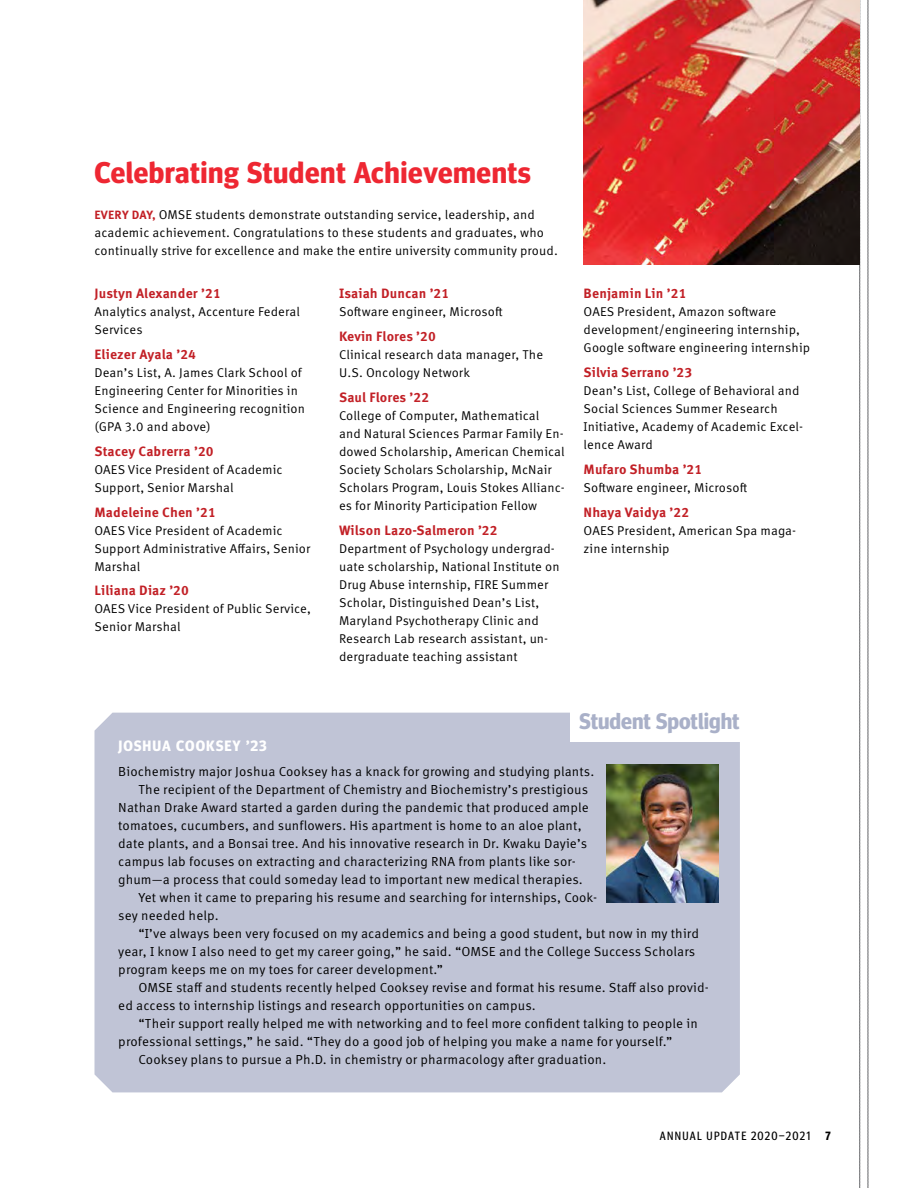
<style>
.page{position:relative;width:918px;height:1188px;background:#fff}
.page>*{position:absolute;margin:0;border:0;box-sizing:border-box;transform-origin:0 0}
.t1{font:700 30px "Meta Headline Pro";letter-spacing:.02em;color:#ee2732}
.t2{font:700 22.5px "Meta Headline Pro";color:#a9b0c8}
.t3{font:700 15px "Meta Headline Pro";letter-spacing:.07em;color:#fff}
.t4{font:700 13.5px "Meta Correspondence Pro";letter-spacing:.01em;color:#c22026}
.t5{font:13.2px "Meta Correspondence Pro";letter-spacing:.01em;color:#000}
.t6{font:12.75px/18px "Meta Correspondence Pro";letter-spacing:.01em;color:#000}
.t7{font:condensed 12px "Meta Headline Pro";letter-spacing:.1em;color:#000}
.s1{font-weight:700;font-size:12px;color:#c22026}
.s2{font-weight:700}
</style>
<div class="page">
<div style="left:94px;top:713px;width:646px;height:379px;background:#c0c4d6"></div>
<svg style="left:868px;top:0;width:1px;height:1188px"></svg>
<svg style="left:859px;top:265px;width:1px;height:923px"></svg>
<div style="left:570px;top:703px;width:182px;height:39px;background:#fff"></div>
<img style="left:606px;top:765px;width:113px;height:137px">
<img style="left:583px;top:0;width:277px;height:265px">
<h1 class="t1" style="left:94px;top:149px;width:438px">Celebrating Student Achievements</h1>
<p class="t6" style="left:94px;top:204px;width:465px"><span class="s1">EVERY DAY,</span> OMSE students demonstrate outstanding service, leadership, and academic achievement. Congratulations to these students and graduates, who continually strive for excellence and make the entire university community proud.</p>
<p class="t4" style="left:94px;top:283px;width:128px">Justyn Alexander ’21</p>
<p class="t6" style="left:94px;top:302px;width:207px">Analytics analyst, Accenture Federal<br>Services</p>
<p class="t4" style="left:94px;top:344px;width:103px">Eliezer Ayala ’24</p>
<p class="t6" style="left:94px;top:363px;width:212px">Dean’s List, A. James Clark School of<br>Engineering Center for Minorities in<br>Science and Engineering recognition (GPA 3.0 and above)</p>
<p class="t4" style="left:94px;top:441px;width:121px">Stacey Cabrerra ’20</p>
<p class="t6" style="left:94px;top:460px;width:190px">OAES Vice President of Academic<br>Support, Senior Marshal</p>
<p class="t4" style="left:94px;top:501px;width:123px">Madeleine Chen ’21</p>
<p class="t6" style="left:94px;top:520px;width:217px">OAES Vice President of Academic<br>Support Administrative Affairs, Senior<br>Marshal</p>
<p class="t4" style="left:94px;top:580px;width:96px">Liliana Diaz ’20</p>
<p class="t6" style="left:94px;top:599px;width:218px">OAES Vice President of Public Service,<br>Senior Marshal</p>
<p class="t4" style="left:339px;top:283px;width:112px">Isaiah Duncan ’21</p>
<p class="t6" style="left:339px;top:302px;width:165px">Software engineer, Microsoft</p>
<p class="t4" style="left:339px;top:326px;width:98px">Kevin Flores ’20</p>
<p class="t6" style="left:339px;top:345px;width:206px">Clinical research data manager, The<br>U.S. Oncology Network</p>
<p class="t4" style="left:339px;top:387px;width:92px">Saul Flores ’22</p>
<p class="t6" style="left:339px;top:406px;width:227px">College of Computer, Mathematical<br>and Natural Sciences Parmar Family En&shy;dowed Scholarship, American Chemical Society Scholars Scholarship, McNair Scholars Program, Louis Stokes Allianc&shy;es for Minority Participation Fellow</p>
<p class="t4" style="left:339px;top:519px;width:160px">Wilson Lazo-Salmeron ’22</p>
<p class="t6" style="left:339px;top:538px;width:222px">Department of Psychology undergrad&shy;uate scholarship, National Institute on Drug Abuse internship, FIRE Summer Scholar, Distinguished Dean’s List, Maryland Psychotherapy Clinic and Research Lab research assistant, un&shy;dergraduate teaching assistant</p>
<p class="t4" style="left:584px;top:283px;width:104px">Benjamin Lin ’21</p>
<p class="t6" style="left:584px;top:302px;width:228px">OAES President, Amazon software development/engineering internship,<br>Google software engineering internship</p>
<p class="t4" style="left:584px;top:362px;width:110px">Silvia Serrano ’23</p>
<p class="t6" style="left:584px;top:381px;width:221px">Dean’s List, College of Behavioral and<br>Social Sciences Summer Research<br>Initiative, Academy of Academic Excel&shy;lence Award</p>
<p class="t4" style="left:584px;top:459px;width:120px">Mufaro Shumba ’21</p>
<p class="t6" style="left:584px;top:478px;width:165px">Software engineer, Microsoft</p>
<p class="t4" style="left:584px;top:501px;width:107px">Nhaya Vaidya ’22</p>
<p class="t6" style="left:584px;top:520px;width:214px">OAES President, American Spa maga&shy;zine internship</p>
<h2 class="t2" style="left:579px;top:704px;width:162px">Student Spotlight</h2>
<p class="t3" style="left:118px;top:734px;width:150px">JOSHUA COOKSEY ’23</p>
<p class="t5" style="left:118px;top:761px;width:478px">Biochemistry major Joshua Cooksey has a knack for growing and studying plants.</p>
<p class="t5" style="left:139px;top:779px;width:451px">The recipient of the Department of Chemistry and Biochemistry’s prestigious</p>
<p class="t5" style="left:118px;top:797px;width:472px">Nathan Drake Award started a garden during the pandemic that produced ample</p>
<p class="t5" style="left:118px;top:815px;width:465px">tomatoes, cucumbers, and sunflowers. His apartment is home to an aloe plant,</p>
<p class="t5" style="left:118px;top:833px;width:471px">date plants, and a Bonsai tree. And his innovative research in Dr. Kwaku Dayie’s</p>
<p class="t5" style="left:118px;top:851px;width:459px">campus lab focuses on extracting and characterizing RNA from plants like sor-</p>
<p class="t5" style="left:118px;top:869px;width:466px">ghum—a process that could someday lead to important new medical therapies.</p>
<p class="t5" style="left:139px;top:887px;width:460px">Yet when it came to preparing his resume and searching for internships, Cook-</p>
<p class="t5" style="left:118px;top:905px;width:102px">sey needed help.</p>
<p class="t5" style="left:139px;top:923px;width:562px">“I’ve always been very focused on my academics and being a good student, but now in my third</p>
<p class="t5" style="left:118px;top:941px;width:579px">year, I know I also need to get my career going,” he said. “OMSE and the College Success Scholars</p>
<p class="t5" style="left:118px;top:959px;width:326px">program keeps me on my toes for career development.”</p>
<p class="t5" style="left:139px;top:977px;width:572px">OMSE staff and students recently helped Cooksey revise and format his resume. Staff also provid-</p>
<p class="t5" style="left:118px;top:995px;width:419px">ed access to internship listings and research opportunities on campus.</p>
<p class="t5" style="left:139px;top:1013px;width:561px">“Their support really helped me with networking and to feel more confident talking to people in</p>
<p class="t5" style="left:118px;top:1031px;width:556px">professional settings,” he said. “They do a good job of helping you make a name for yourself.”</p>
<p class="t5" style="left:139px;top:1049px;width:469px">Cooksey plans to pursue a Ph.D. in chemistry or pharmacology after graduation.</p>
<p class="t7" style="left:660px;top:1127px;width:172px">ANNUAL UPDATE 2020–2021 <span class="s2">7</span></p>
</div>
